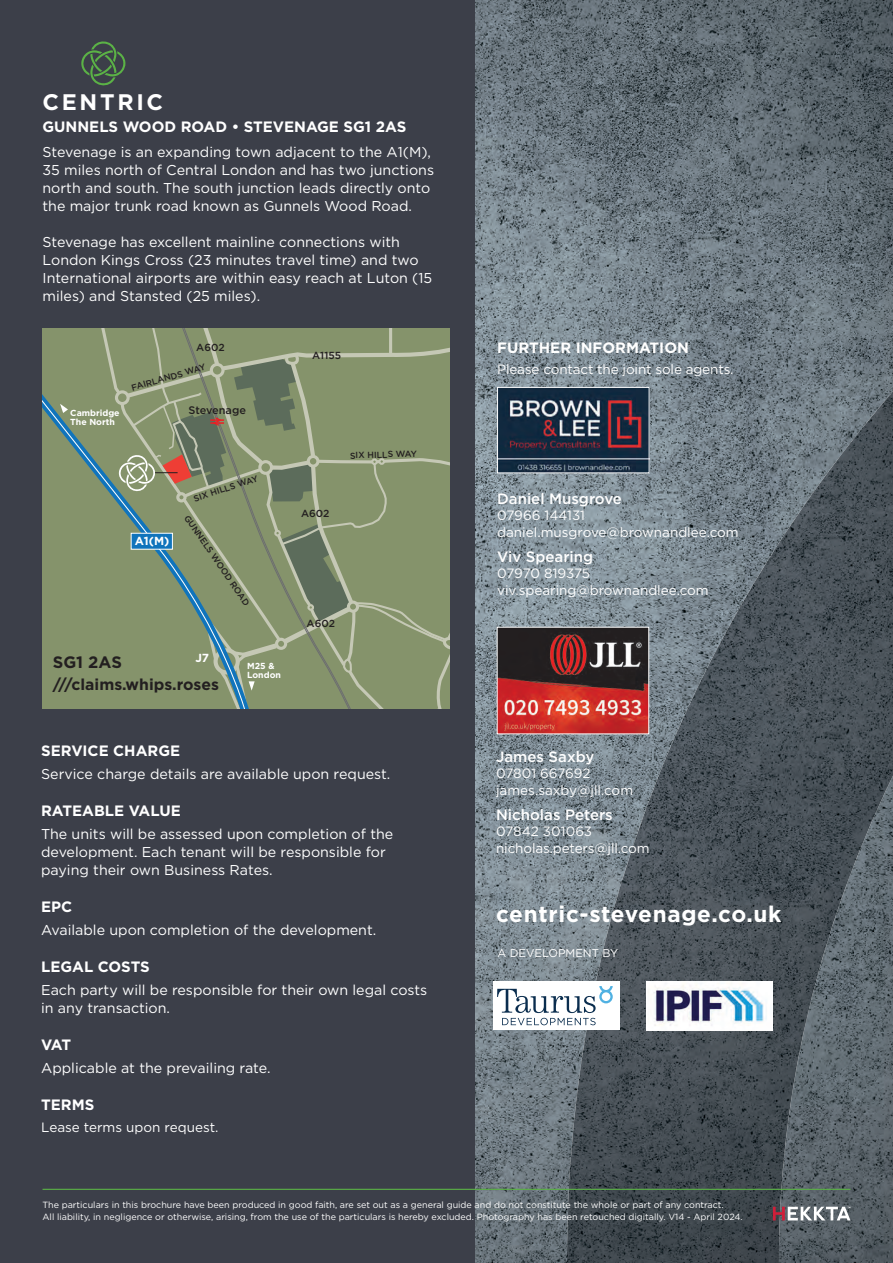
<style>
.page{position:relative;width:893px;height:1263px;background:#fff}
.page>*{position:absolute;margin:0;border:0;box-sizing:border-box;transform-origin:0 0}
.t1{font:700 22.5px "Gotham";letter-spacing:.03em;color:#fff}
.t2{font:700 22.5px "Gotham";letter-spacing:.12em;color:#fff}
.t3{font:700 16.5px "Gotham";color:#231f20}
.t4{font:700 15.75px "Gotham";color:#231f20}
.t5{font:700 15px "Gotham";color:#fff}
.t6{font:500 15px "Gotham";color:#fff}
.t7{font:14.25px/18px "Gotham";color:#fff}
.t8{font:13.5px/16.5px "Gotham";letter-spacing:-.005em;color:#fff}
.t9{font:700 11.7px "Gotham";color:#fff}
.t10{font:11.25px "Gotham";color:#fff}
.t11{font:500 10.95px "Gotham";letter-spacing:-.005em;color:#231f20}
.t12{font:500 10.2px "Gotham";color:#231f20}
.t13{font:9px/12px "Gotham";color:#fff}
.t14{font:500 8.7px "Gotham";color:#231f20}
.t15{font:700 8.7px/8.7px "Gotham";color:#fff}
</style>
<div class="page">
<img style="left:474px;top:0;width:419px;height:1263px">
<img style="left:567px;top:904px;width:233px;height:359px">
<img style="left:615px;top:750px;width:278px;height:155px">
<img style="left:669px;top:647px;width:224px;height:104px">
<img style="left:717px;top:545px;width:176px;height:103px">
<img style="left:777px;top:493px;width:116px;height:53px">
<img style="left:812px;top:442px;width:81px;height:52px">
<img style="left:799px;top:904px;width:41px;height:148px">
<img style="left:850px;top:391px;width:43px;height:52px">
<div style="left:0;top:0;width:474px;height:1263px;background:#3c3f49"></div>
<div style="left:43px;top:328px;width:48px;height:380px;background:#85936b"></div>
<svg style="left:60px;top:404px;width:8px;height:9px"></svg>
<svg style="left:91px;top:328px;width:358px;height:380px;background:#859371"></svg>
<img style="left:499px;top:629px;width:148px;height:103px">
<div style="left:497px;top:627px;width:152px;height:107px;border:1px solid #fff"></div>
<hr style="left:43px;top:1189px;width:807px;height:1px;background:#5bb246">
<svg style="left:81px;top:41px;width:44px;height:45px"></svg>
<svg style="left:773px;top:1207px;width:77px;height:13px"></svg>
<div style="left:493px;top:981px;width:126px;height:49px;background:#fff"></div>
<svg style="left:497px;top:986px;width:116px;height:39px"></svg>
<img style="left:646px;top:981px;width:127px;height:49px">
<img style="left:499px;top:389px;width:148px;height:82px">
<div style="left:497px;top:387px;width:152px;height:86px;border:1px solid #fff"></div>
<h1 class="t2" style="left:43px;top:89px;width:122px">CENTRIC</h1>
<p class="t5" style="left:43px;top:118px;width:365px">GUNNELS WOOD ROAD • STEVENAGE SG1 2AS</p>
<p class="t7" style="left:43px;top:142px;width:393px">Stevenage is an expanding town adjacent to the A1(M), 35 miles north of Central London and has two junctions north and south. The south junction leads directly onto the major trunk road known as Gunnels Wood Road.</p>
<p class="t7" style="left:43px;top:232px;width:391px">Stevenage has excellent mainline connections with London Kings Cross (23 minutes travel time) and two International airports are within easy reach at Luton (15 miles) and Stansted (25 miles).</p>
<p class="t12" style="left:196px;top:340px;width:30px">A602</p>
<p class="t15" style="left:70px;top:408px;width:51px">Cambridge<br>The North</p>
<p class="t14" style="left:130px;top:382px;width:78px;rotate:-16deg">FAIRLANDS WAY</p>
<p class="t11" style="left:188px;top:403px;width:59px">Stevenage</p>
<p class="t9" style="left:135px;top:534px;width:36px">A1(M)</p>
<p class="t14" style="left:192px;top:493px;width:69px;rotate:-18deg">SIX HILLS WAY</p>
<p class="t14" style="left:192px;top:512px;width:109px;rotate:56deg">GUNNELS WOOD ROAD</p>
<p class="t9" style="left:195px;top:651px;width:15px">J7</p>
<p class="t3" style="left:53px;top:652px;width:71px">SG1 2AS</p>
<p class="t4" style="left:53px;top:675px;width:168px">///claims.whips.roses</p>
<p class="t15" style="left:247px;top:662px;width:35px">M25 &amp;<br>London</p>
<p class="t12" style="left:312px;top:349px;width:30px">A1155</p>
<p class="t12" style="left:301px;top:507px;width:30px">A602</p>
<p class="t14" style="left:350px;top:450px;width:69px;rotate:-2deg">SIX HILLS WAY</p>
<p class="t12" style="left:307px;top:616px;width:30px">A602</p>
<p class="t5" style="left:41px;top:742px;width:141px">SERVICE CHARGE</p>
<p class="t7" style="left:41px;top:764px;width:351px">Service charge details are available upon request.</p>
<p class="t5" style="left:41px;top:802px;width:141px">RATEABLE VALUE</p>
<p class="t7" style="left:41px;top:824px;width:354px">The units will be assessed upon completion of the development. Each tenant will be responsible for paying their own Business Rates.</p>
<p class="t5" style="left:41px;top:898px;width:33px">EPC</p>
<p class="t7" style="left:41px;top:920px;width:337px">Available upon completion of the development.</p>
<p class="t5" style="left:41px;top:958px;width:110px">LEGAL COSTS</p>
<p class="t7" style="left:41px;top:980px;width:388px">Each party will be responsible for their own legal costs in any transaction.</p>
<p class="t5" style="left:41px;top:1036px;width:31px">VAT</p>
<p class="t7" style="left:41px;top:1058px;width:231px">Applicable at the prevailing rate.</p>
<p class="t5" style="left:41px;top:1096px;width:55px">TERMS</p>
<p class="t8" style="left:41px;top:1118px;width:179px">Lease terms upon request.</p>
<p class="t5" style="left:497px;top:339px;width:193px">FURTHER INFORMATION</p>
<p class="t8" style="left:497px;top:361px;width:238px">Please contact the joint sole agents.</p>
<p class="t6" style="left:497px;top:489px;width:126px">Daniel Musgrove</p>
<p class="t8" style="left:497px;top:507px;width:243px">07966 144131 daniel.musgrove@brownandlee.com</p>
<p class="t6" style="left:497px;top:547px;width:98px">Viv Spearing</p>
<p class="t8" style="left:497px;top:565px;width:213px">07970 819375 viv.spearing@brownandlee.com</p>
<p class="t6" style="left:496px;top:747px;width:100px">James Saxby</p>
<p class="t8" style="left:496px;top:765px;width:139px">07801 667692 james.saxby@jll.com</p>
<p class="t6" style="left:496px;top:805px;width:118px">Nicholas Peters</p>
<p class="t8" style="left:496px;top:823px;width:155px">07842 301063 nicholas.peters@jll.com</p>
<h1 class="t1" style="left:496px;top:901px;width:287px">centric-stevenage.co.uk</h1>
<p class="t10" style="left:497px;top:947px;width:122px">A DEVELOPMENT BY</p>
<p class="t13" style="left:43px;top:1199px;width:702px">The particulars in this brochure have been produced in good faith, are set out as a general guide and do not constitute the whole or part of any contract.<br>All liability, in negligence or otherwise, arising, from the use of the particulars is hereby excluded. Photography has been retouched digitally. V14 - April 2024.</p>
</div>
